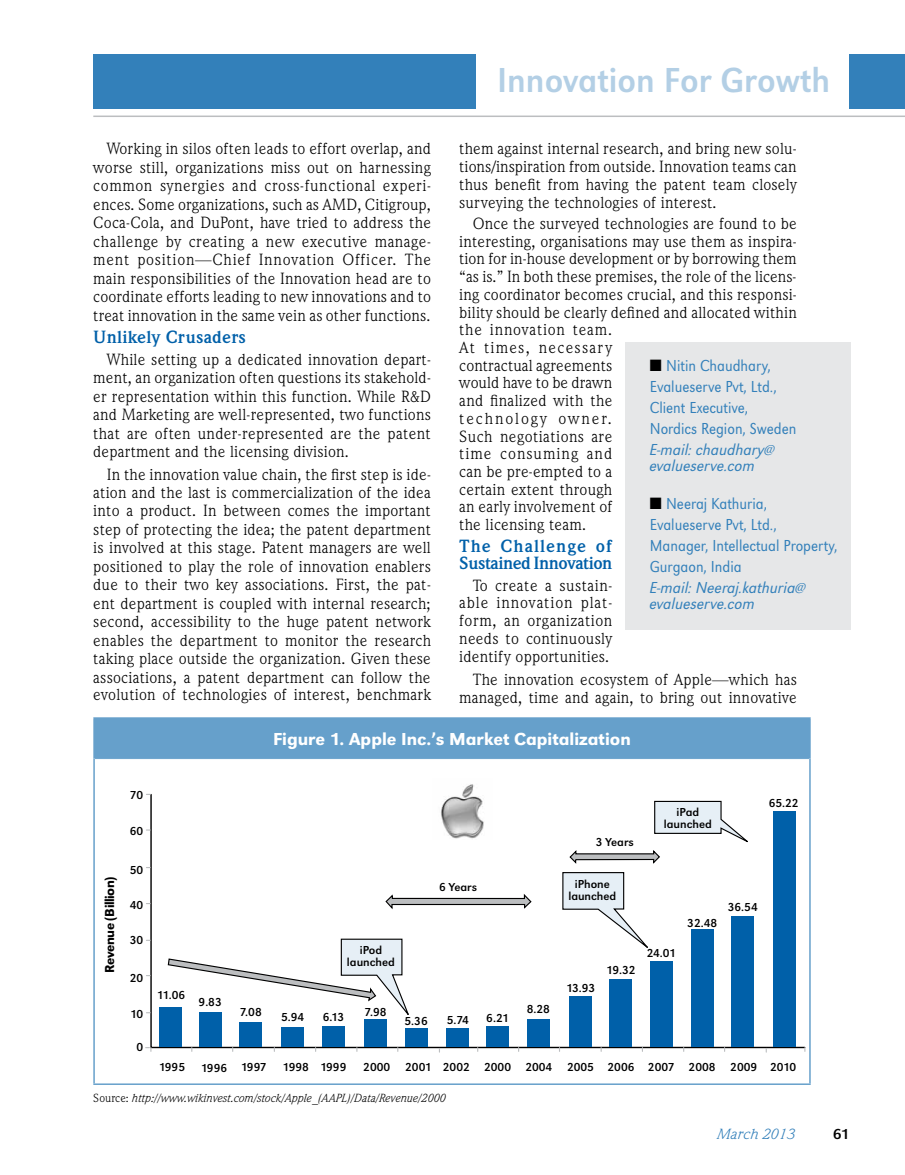
<style>
.page{position:relative;width:905px;height:1175px;background:#fff}
.page>*{position:absolute;margin:0;border:0;box-sizing:border-box;transform-origin:0 0}
.t1{font:36px "URW Grotesk T Regu Narr";color:#b3cfe5}
.t2{font:500 18px "URW Grotesk T";color:#fff}
.t3{font:700 18px/17.7px "Weidemann IT Cby BT";letter-spacing:-.03em;color:#0060a9}
.t4{font:700 18px "Weidemann IT Cby BT";letter-spacing:.01em;color:#0060a9}
.t5{font:16.5px/18.5px "Weidemann IT Cby BT";letter-spacing:.01em;color:#000;text-align:justify}
.t6{font:16.5px/21px "URW Grotesk T Ligh Narr";color:#3380ba;scale:.95 1}
.t7{font:16.5px/16.5px "URW Grotesk T Ligh Narr Obli";color:#3380ba}
.t8{font:italic 15px "Weidemann IT Cby BT";color:#3380ba;scale:1.08 1}
.t9{font:15px "URW Grotesk T";color:#000;scale:1.08 1}
.t10{font:500 13.5px "URW Grotesk T";letter-spacing:-.03em;color:#000}
.t11{font:12px/12px "URW Grotesk T";color:#000;text-align:center}
.t12{font:italic 12px "Weidemann IT Cby BT";color:#000}
.t13{font:12px "URW Grotesk T";letter-spacing:-.02em;color:#000}
.s1{color:#000}
.s2{font-style:normal}
</style>
<div class="page">
<hr style="left:93px;top:116px;width:811px;height:1px;background:#bcbec0">
<div style="left:849px;top:54px;width:55px;height:54px;background:#3380ba"></div>
<div style="left:93px;top:54px;width:383px;height:54px;background:#3380ba"></div>
<div style="left:626px;top:342px;width:224px;height:287px;background:#e6e7e8"></div>
<div style="left:94px;top:718px;width:716px;height:40px;background:#66a0cb"></div>
<hr style="left:93px;top:717px;width:717px;height:1px;background:#66a0cb">
<hr style="left:93px;top:718px;width:2px;height:40px;background:#66a0cb">
<hr style="left:93px;top:758px;width:2px;height:325px;background:#66a0cb">
<hr style="left:809px;top:758px;width:1px;height:325px;background:#66a0cb">
<hr style="left:93px;top:1083px;width:717px;height:1px;background:#66a0cb">
<hr style="left:95px;top:758px;width:714px;height:1px;background:#66a0cb">
<svg style="left:150px;top:794px;width:656px;height:254px"></svg>
<div style="left:160px;top:1007px;width:22px;height:39px;background:#0060a9"></div>
<div style="left:199px;top:1012px;width:22px;height:34px;background:#0060a9"></div>
<div style="left:240px;top:1022px;width:22px;height:24px;background:#0060a9"></div>
<div style="left:282px;top:1027px;width:22px;height:19px;background:#0060a9"></div>
<div style="left:322px;top:1026px;width:22px;height:20px;background:#0060a9"></div>
<div style="left:364px;top:1019px;width:23px;height:27px;background:#0060a9"></div>
<div style="left:405px;top:1028px;width:22px;height:18px;background:#0060a9"></div>
<div style="left:447px;top:1028px;width:22px;height:18px;background:#0060a9"></div>
<div style="left:486px;top:1026px;width:22px;height:20px;background:#0060a9"></div>
<div style="left:527px;top:1018px;width:22px;height:28px;background:#0060a9"></div>
<div style="left:569px;top:996px;width:22px;height:50px;background:#0060a9"></div>
<div style="left:609px;top:979px;width:23px;height:67px;background:#0060a9"></div>
<div style="left:650px;top:961px;width:22px;height:85px;background:#0060a9"></div>
<div style="left:691px;top:929px;width:22px;height:117px;background:#0060a9"></div>
<div style="left:731px;top:916px;width:22px;height:130px;background:#0060a9"></div>
<div style="left:773px;top:811px;width:22px;height:235px;background:#0060a9"></div>
<svg style="left:167px;top:938px;width:243px;height:78px"></svg>
<svg style="left:384px;top:892px;width:148px;height:18px"></svg>
<svg style="left:561px;top:871px;width:88px;height:78px"></svg>
<svg style="left:568px;top:800px;width:181px;height:65px"></svg>
<img style="left:432px;top:784px;width:60px;height:55px">
<p class="t5" style="left:93px;top:139px;width:339px;text-indent:13px">Working in silos often leads to effort overlap, and worse still, organizations miss out on harnessing common synergies and cross-functional experi&shy;ences. Some organizations, such as AMD, Citigroup, Coca-Cola, and DuPont, have tried to address the challenge by creating a new executive manage&shy;ment position—Chief Innovation Officer. The main responsibilities of the Innovation head are to coordinate efforts leading to new innovations and to treat innovation in the same vein as other functions.</p>
<p class="t4" style="left:93px;top:325px;width:154px">Unlikely Crusaders</p>
<p class="t5" style="left:93px;top:350px;width:339px;text-indent:14px">While setting up a dedicated innovation depart&shy;ment, an organization often questions its stakehold&shy;er representation within this function. While R&amp;D and Marketing are well-represented, two functions that are often under-represented are the patent department and the licensing division.</p>
<p class="t5" style="left:93px;top:464px;width:339px;text-indent:14px">In the innovation value chain, the first step is ide&shy;ation and the last is commercialization of the idea into a product. In between comes the important step of protecting the idea; the patent department is involved at this stage. Patent managers are well positioned to play the role of innovation enablers due to their two key associations. First, the pat&shy;ent department is coupled with internal research; second, accessibility to the huge patent network enables the department to monitor the research taking place outside the organization. Given these associations, a patent department can follow the evolution of technologies of interest, benchmark</p>
<h1 class="t1" style="left:497px;top:60px;width:335px">Innovation For Growth</h1>
<p class="t5" style="left:459px;top:140px;width:339px;line-height:17.7px">them against internal research, and bring new solu&shy;tions/inspiration from outside. Innovation teams can thus benefit from having the patent team closely surveying the technologies of interest.</p>
<p class="t5" style="left:459px;top:214px;width:339px;line-height:17.7px;text-align:left;text-indent:13px">Once the surveyed technologies are found to be interesting, organisations may use them as inspira&shy;tion for in-house development or by borrowing them “as is.” In both these premises, the role of the licens&shy;ing coordinator becomes crucial, and this responsi&shy;bility should be clearly defined and allocated within the innovation team.<br>At times, necessary<br>contractual agreements<br>would have to be drawn<br>and finalized with the<br>technology owner.<br>Such negotiations are<br>time consuming and<br>can be pre-empted to a<br>certain extent through<br>an early involvement of<br>the licensing team.</p>
<p class="t3" style="left:459px;top:536px;width:155px">The Challenge of<br>Sustained Innovation</p>
<p class="t5" style="left:459px;top:576px;width:155px;line-height:17.9px;text-indent:13px">To create a sustain&shy;able innovation plat&shy;form, an organization needs to continuously identify opportunities.</p>
<p class="t5" style="left:459px;top:669px;width:339px;text-align:right">The innovation ecosystem of Apple—which has managed, time and again, to bring out innovative</p>
<p class="t6" style="left:650px;top:354px;width:156px"><span class="s1">■</span> Nitin Chaudhary,<br>Evalueserve Pvt, Ltd.,<br>Client Executive,<br>Nordics Region, Sweden</p>
<p class="t7" style="left:650px;top:441px;width:127px">E-mail: chaudhary@ evalueserve.com</p>
<p class="t6" style="left:650px;top:492px;width:199px"><span class="s1">■</span> Neeraj Kathuria,<br>Evalueserve Pvt, Ltd.,<br>Manager, Intellectual Property,<br>Gurgaon, India</p>
<p class="t7" style="left:650px;top:579px;width:158px">E-mail: Neeraj.kathuria@ evalueserve.com</p>
<p class="t2" style="left:273px;top:729px;width:359px">Figure 1. Apple Inc.’s Market Capitalization</p>
<p class="t10" style="left:102px;top:972px;width:98px;rotate:-90deg">Revenue (Billion)</p>
<p class="t11" style="left:130px;top:789px;width:15px">70</p>
<p class="t11" style="left:130px;top:824px;width:15px">60</p>
<p class="t11" style="left:130px;top:863px;width:15px">50</p>
<p class="t11" style="left:130px;top:898px;width:15px">40</p>
<p class="t11" style="left:130px;top:934px;width:15px">30</p>
<p class="t11" style="left:130px;top:971px;width:15px">20</p>
<p class="t11" style="left:130px;top:1007px;width:15px">10</p>
<p class="t11" style="left:136px;top:1041px;width:8px">0</p>
<p class="t11" style="left:157px;top:989px;width:30px">11.06</p>
<p class="t11" style="left:198px;top:995px;width:25px">9.83</p>
<p class="t11" style="left:240px;top:1005px;width:24px">7.08</p>
<p class="t11" style="left:663px;top:805px;width:49px">iPad launched</p>
<p class="t11" style="left:768px;top:797px;width:32px">65.22</p>
<p class="t11" style="left:596px;top:836px;width:40px">3 Years</p>
<p class="t11" style="left:439px;top:880px;width:40px">6 Years</p>
<p class="t11" style="left:568px;top:877px;width:49px">iPhone launched</p>
<p class="t11" style="left:727px;top:901px;width:31px">36.54</p>
<p class="t11" style="left:687px;top:916px;width:32px">32.48</p>
<p class="t11" style="left:347px;top:943px;width:49px">iPod launched</p>
<p class="t11" style="left:606px;top:963px;width:31px">19.32</p>
<p class="t11" style="left:646px;top:946px;width:31px">24.01</p>
<p class="t11" style="left:566px;top:982px;width:31px">13.93</p>
<p class="t11" style="left:281px;top:1010px;width:25px">5.94</p>
<p class="t11" style="left:323px;top:1011px;width:23px">6.13</p>
<p class="t11" style="left:364px;top:1006px;width:24px">7.98</p>
<p class="t11" style="left:404px;top:1014px;width:25px">5.36</p>
<p class="t11" style="left:446px;top:1014px;width:24px">5.74</p>
<p class="t11" style="left:486px;top:1012px;width:24px">6.21</p>
<p class="t11" style="left:526px;top:1002px;width:25px">8.28</p>
<p class="t11" style="left:159px;top:1060px;width:28px">1995</p>
<p class="t13" style="left:201px;top:1060px;width:67px">1996 1997</p>
<p class="t11" style="left:282px;top:1060px;width:65px">1998 1999</p>
<p class="t11" style="left:363px;top:1060px;width:434px">2000 2001 2002 2000 2004 2005 2006 2007 2008 2009 2010</p>
<p class="t12" style="left:93px;top:1091px;width:354px"><span class="s2">Source:</span> http://www.wikinvest.com/stock/Apple_(AAPL)/Data/Revenue/2000</p>
<p class="t8" style="left:717px;top:1125px;width:74px">March 2013</p>
<p class="t9" style="left:832px;top:1125px;width:17px">61</p>
</div>
